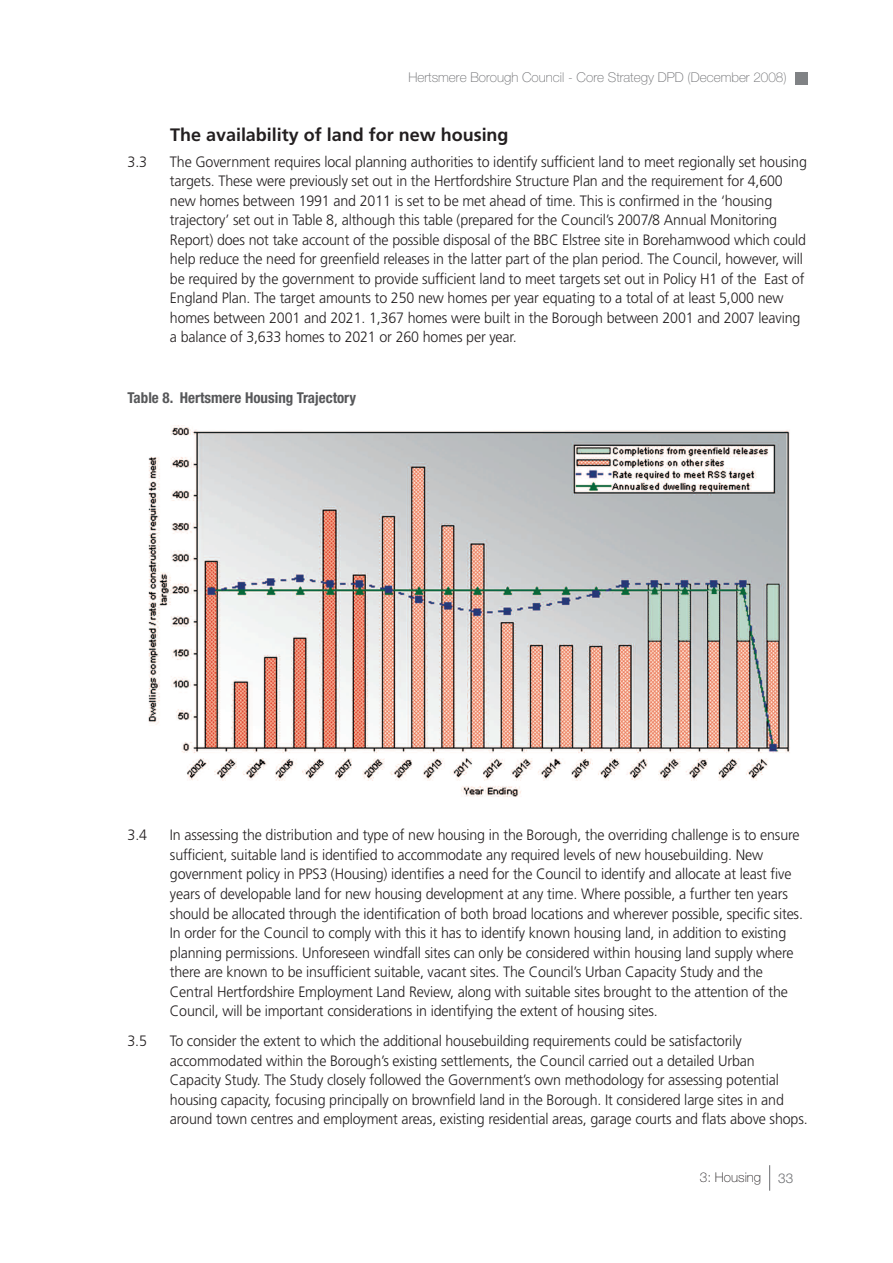
<style>
.page{position:relative;width:893px;height:1263px;background:#fff}
.page>*{position:absolute;margin:0;border:0;box-sizing:border-box;transform-origin:0 0}
.t1{font:700 18px "Frutiger";color:#231f20}
.t2{font:300 15px/19.5px "Frutiger";letter-spacing:-.01em;color:#231f20;scale:.95 1}
.t3{font:700 condensed 15px "Helvetica Neue";color:#57585a}
.t4{font:100 13.5px "Helvetica Neue";color:#6c6d70}
.t5{font:100 13.5px "Helvetica Neue";color:#231f20}
.t6{font:300 13.5px "Helvetica Neue";color:#6c6d70}
</style>
<div class="page">
<div style="left:795px;top:72px;width:13px;height:13px;background:#808285"></div>
<svg style="left:769px;top:1165px;width:1px;height:26px"></svg>
<img style="left:148px;top:425px;width:642px;height:372px">
<p class="t4" style="left:408px;top:73px;width:380px">Hertsmere Borough Council - Core Strategy DPD (December 2008)</p>
<p class="t1" style="left:170px;top:128px;width:340px">The availability of land for new housing</p>
<p class="t2" style="left:128px;top:153px;width:22px">3.3</p>
<p class="t2" style="left:170px;top:153px;width:672px">The Government requires local planning authorities to identify sufficient land to meet regionally set housing targets. These were previously set out in the Hertfordshire Structure Plan and the requirement for 4,600 new homes between 1991 and 2011 is set to be met ahead of time. This is confirmed in the ‘housing trajectory’ set out in Table 8, although this table (prepared for the Council’s 2007/8 Annual Monitoring Report) does not take account of the possible disposal of the BBC Elstree site in Borehamwood which could help reduce the need for greenfield releases in the latter part of the plan period. The Council, however, will be required by the government to provide sufficient land to meet targets set out in Policy H1 of the East of England Plan. The target amounts to 250 new homes per year equating to a total of at least 5,000 new homes between 2001 and 2021. 1,367 homes were built in the Borough between 2001 and 2007 leaving a balance of 3,633 homes to 2021 or 260 homes per year.</p>
<p class="t3" style="left:128px;top:392px;width:230px">Table 8. Hertsmere Housing Trajectory</p>
<p class="t2" style="left:128px;top:827px;width:22px">3.4</p>
<p class="t2" style="left:170px;top:827px;width:668px">In assessing the distribution and type of new housing in the Borough, the overriding challenge is to ensure sufficient, suitable land is identified to accommodate any required levels of new housebuilding. New government policy in PPS3 (Housing) identifies a need for the Council to identify and allocate at least five years of developable land for new housing development at any time. Where possible, a further ten years should be allocated through the identification of both broad locations and wherever possible, specific sites.<br>In order for the Council to comply with this it has to identify known housing land, in addition to existing planning permissions. Unforeseen windfall sites can only be considered within housing land supply where there are known to be insufficient suitable, vacant sites. The Council’s Urban Capacity Study and the Central Hertfordshire Employment Land Review, along with suitable sites brought to the attention of the Council, will be important considerations in identifying the extent of housing sites.</p>
<p class="t2" style="left:128px;top:1032px;width:22px">3.5</p>
<p class="t2" style="left:170px;top:1032px;width:673px">To consider the extent to which the additional housebuilding requirements could be satisfactorily accommodated within the Borough’s existing settlements, the Council carried out a detailed Urban Capacity Study. The Study closely followed the Government’s own methodology for assessing potential housing capacity, focusing principally on brownfield land in the Borough. It considered large sites in and around town centres and employment areas, existing residential areas, garage courts and flats above shops.</p>
<p class="t5" style="left:700px;top:1172px;width:63px">3: Housing</p>
<p class="t6" style="left:778px;top:1170px;width:17px">33</p>
</div>
